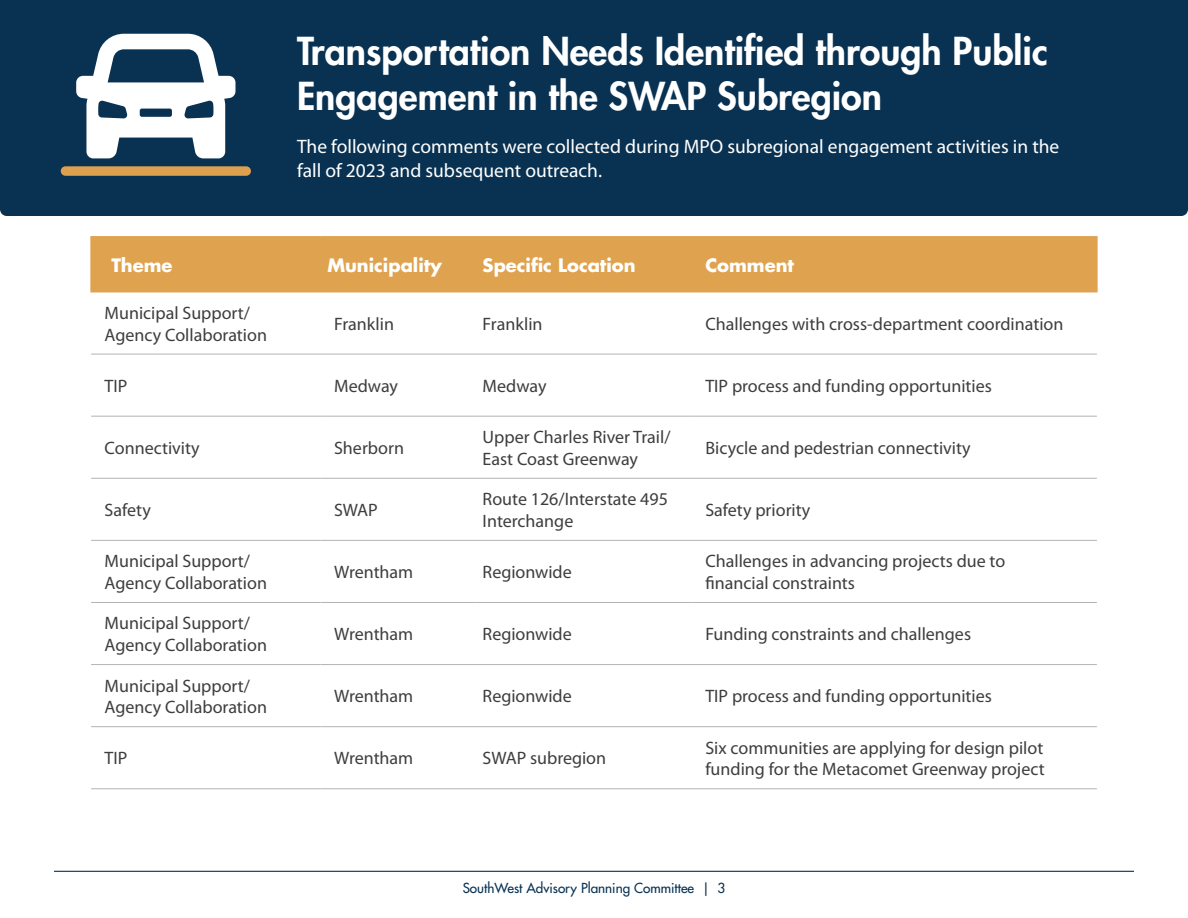
<style>
.page{position:relative;width:1188px;height:918px;background:#fff}
.page>*{position:absolute;margin:0;border:0;box-sizing:border-box;transform-origin:0 0}
.Heading_2{font:800 37.5px/45px "Futura Std";color:#fff}
.t1{font:19.5px/23.4px "Myriad Pro";color:#fff}
.Table_Text{font:18px/21.6px "Myriad Pro";color:#3e3e3f}
.Table_Heading{font:700 18px "Futura Std";color:#fff}
.t2{font:500 13.5px "Futura Std";color:#093252}
</style>
<div class="page">
<hr style="left:54px;top:871px;width:1080px;height:1px;background:#093252">
<div style="left:0;top:0;width:1188px;height:216px;background:#093252"></div>
<div style="left:92px;top:237px;width:1004px;height:55px;background:#dfa24e"></div>
<hr style="left:320px;top:237px;width:1px;height:55px;background:#dfa24e">
<hr style="left:475px;top:237px;width:2px;height:55px;background:#dfa24e">
<hr style="left:691px;top:237px;width:2px;height:55px;background:#dfa24e">
<hr style="left:91px;top:354px;width:230px;height:1px;background:#b2b3b7">
<hr style="left:321px;top:354px;width:155px;height:1px;background:#b2b3b7">
<hr style="left:476px;top:354px;width:216px;height:1px;background:#b2b3b7">
<hr style="left:692px;top:354px;width:405px;height:1px;background:#b2b3b7">
<hr style="left:91px;top:726px;width:230px;height:1px;background:#b2b3b7">
<hr style="left:321px;top:726px;width:155px;height:1px;background:#b2b3b7">
<hr style="left:476px;top:726px;width:216px;height:1px;background:#b2b3b7">
<hr style="left:692px;top:726px;width:405px;height:1px;background:#b2b3b7">
<hr style="left:91px;top:416px;width:230px;height:1px;background:#b2b3b7">
<hr style="left:321px;top:416px;width:155px;height:1px;background:#b2b3b7">
<hr style="left:476px;top:416px;width:216px;height:1px;background:#b2b3b7">
<hr style="left:692px;top:416px;width:405px;height:1px;background:#b2b3b7">
<hr style="left:91px;top:478px;width:230px;height:1px;background:#b2b3b7">
<hr style="left:321px;top:478px;width:155px;height:1px;background:#b2b3b7">
<hr style="left:476px;top:478px;width:216px;height:1px;background:#b2b3b7">
<hr style="left:692px;top:478px;width:405px;height:1px;background:#b2b3b7">
<hr style="left:91px;top:540px;width:230px;height:1px;background:#b2b3b7">
<hr style="left:321px;top:540px;width:155px;height:1px;background:#b2b3b7">
<hr style="left:476px;top:540px;width:216px;height:1px;background:#b2b3b7">
<hr style="left:692px;top:540px;width:405px;height:1px;background:#b2b3b7">
<hr style="left:91px;top:602px;width:230px;height:1px;background:#b2b3b7">
<hr style="left:321px;top:602px;width:155px;height:1px;background:#b2b3b7">
<hr style="left:476px;top:602px;width:216px;height:1px;background:#b2b3b7">
<hr style="left:692px;top:602px;width:405px;height:1px;background:#b2b3b7">
<hr style="left:91px;top:664px;width:230px;height:1px;background:#b2b3b7">
<hr style="left:321px;top:664px;width:155px;height:1px;background:#b2b3b7">
<hr style="left:476px;top:664px;width:216px;height:1px;background:#b2b3b7">
<hr style="left:692px;top:664px;width:405px;height:1px;background:#b2b3b7">
<hr style="left:91px;top:788px;width:230px;height:1px;background:#b2b3b7">
<hr style="left:321px;top:788px;width:155px;height:1px;background:#b2b3b7">
<hr style="left:476px;top:788px;width:216px;height:1px;background:#b2b3b7">
<hr style="left:692px;top:788px;width:405px;height:1px;background:#b2b3b7">
<hr style="left:90px;top:236px;width:231px;height:1px;background:#dfa24e">
<hr style="left:321px;top:236px;width:155px;height:1px;background:#dfa24e">
<hr style="left:476px;top:236px;width:216px;height:1px;background:#dfa24e">
<hr style="left:692px;top:236px;width:406px;height:1px;background:#dfa24e">
<hr style="left:90px;top:292px;width:231px;height:1px;background:#dfa24e">
<hr style="left:321px;top:292px;width:155px;height:1px;background:#dfa24e">
<hr style="left:476px;top:292px;width:216px;height:1px;background:#dfa24e">
<hr style="left:692px;top:292px;width:406px;height:1px;background:#dfa24e">
<hr style="left:90px;top:237px;width:2px;height:55px;background:#dfa24e">
<hr style="left:1096px;top:237px;width:2px;height:55px;background:#dfa24e">
<div style="left:61px;top:166px;width:190px;height:10px;background:#dda04e;border-radius:5px"></div>
<svg style="left:76px;top:34px;width:160px;height:124px"></svg>
<p class="Heading_2" style="left:297px;top:28px;width:752px">Transportation Needs Identified through Public<br>Engagement in the SWAP Subregion</p>
<p class="t1" style="left:297px;top:135px;width:764px">The following comments were collected during MPO subregional engagement activities in the fall of 2023 and subsequent outreach.</p>
<p class="Table_Heading" style="left:111px;top:253px;width:63px">Theme</p>
<p class="Table_Heading" style="left:327px;top:253px;width:116px">Municipality</p>
<p class="Table_Heading" style="left:483px;top:253px;width:155px">Specific Location</p>
<p class="Table_Heading" style="left:705px;top:253px;width:90px">Comment</p>
<p class="Table_Text" style="left:105px;top:302px;width:164px">Municipal Support/<br>Agency Collaboration</p>
<p class="Table_Text" style="left:334px;top:313px;width:61px">Franklin</p>
<p class="Table_Text" style="left:483px;top:313px;width:61px">Franklin</p>
<p class="Table_Text" style="left:705px;top:313px;width:360px">Challenges with cross-department coordination</p>
<p class="Table_Text" style="left:105px;top:375px;width:24px">TIP</p>
<p class="Table_Text" style="left:334px;top:375px;width:65px">Medway</p>
<p class="Table_Text" style="left:483px;top:375px;width:65px">Medway</p>
<p class="Table_Text" style="left:705px;top:375px;width:288px">TIP process and funding opportunities</p>
<p class="Table_Text" style="left:105px;top:437px;width:97px">Connectivity</p>
<p class="Table_Text" style="left:334px;top:437px;width:71px">Sherborn</p>
<p class="Table_Text" style="left:483px;top:427px;width:189px">Upper Charles River Trail/<br>East Coast Greenway</p>
<p class="Table_Text" style="left:705px;top:437px;width:267px">Bicycle and pedestrian connectivity</p>
<p class="Table_Text" style="left:105px;top:500px;width:48px">Safety</p>
<p class="Table_Text" style="left:334px;top:500px;width:45px">SWAP</p>
<p class="Table_Text" style="left:483px;top:489px;width:187px">Route 126/Interstate 495<br>Interchange</p>
<p class="Table_Text" style="left:705px;top:500px;width:107px">Safety priority</p>
<p class="Table_Text" style="left:105px;top:551px;width:164px">Municipal Support/<br>Agency Collaboration</p>
<p class="Table_Text" style="left:334px;top:562px;width:81px">Wrentham</p>
<p class="Table_Text" style="left:483px;top:562px;width:91px">Regionwide</p>
<p class="Table_Text" style="left:705px;top:551px;width:301px">Challenges in advancing projects due to financial constraints</p>
<p class="Table_Text" style="left:105px;top:613px;width:164px">Municipal Support/<br>Agency Collaboration</p>
<p class="Table_Text" style="left:334px;top:624px;width:81px">Wrentham</p>
<p class="Table_Text" style="left:483px;top:624px;width:91px">Regionwide</p>
<p class="Table_Text" style="left:705px;top:624px;width:267px">Funding constraints and challenges</p>
<p class="Table_Text" style="left:105px;top:675px;width:164px">Municipal Support/<br>Agency Collaboration</p>
<p class="Table_Text" style="left:334px;top:686px;width:81px">Wrentham</p>
<p class="Table_Text" style="left:483px;top:686px;width:91px">Regionwide</p>
<p class="Table_Text" style="left:705px;top:686px;width:288px">TIP process and funding opportunities</p>
<p class="Table_Text" style="left:105px;top:748px;width:24px">TIP</p>
<p class="Table_Text" style="left:334px;top:748px;width:81px">Wrentham</p>
<p class="Table_Text" style="left:483px;top:748px;width:125px">SWAP subregion</p>
<p class="Table_Text" style="left:705px;top:737px;width:341px">Six communities are applying for design pilot funding for the Metacomet Greenway project</p>
<p class="t2" style="left:463px;top:879px;width:264px">SouthWest Advisory Planning Committee | 3</p>
</div>
